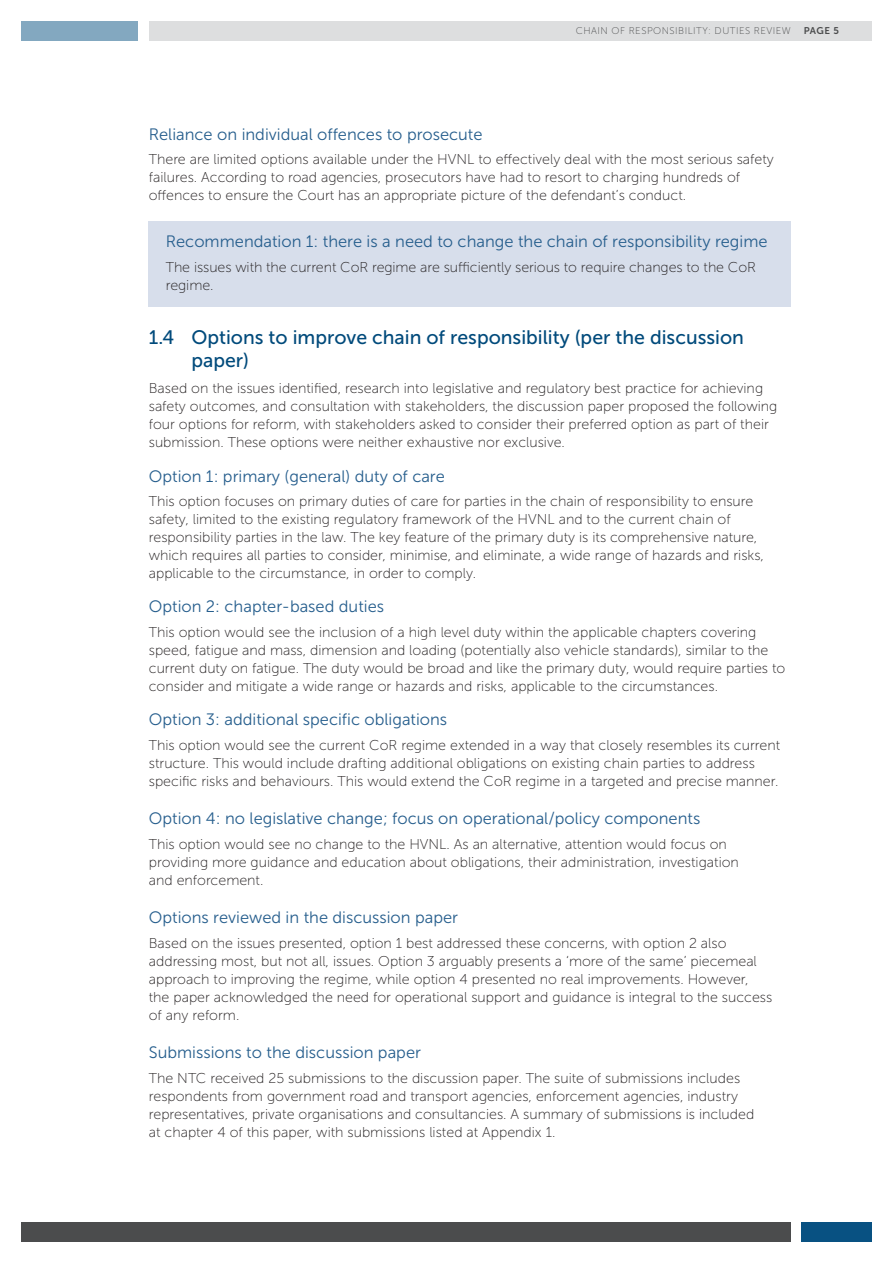
<style>
.page{position:relative;width:893px;height:1263px;background:#fff}
.page>*{position:absolute;margin:0;border:0;box-sizing:border-box;transform-origin:0 0}
.t1{font:19.5px/22.5px "Museo Sans 500";color:#004a7b}
.t2{font:16.5px "Museo Sans 300";color:#265e8d}
.t3{font:14.25px/18px "Museo Sans 100";color:#231f20}
.t4{font:9.75px "Museo Sans 100";letter-spacing:.05em;color:#4b4c4d}
.t5{font:9.75px "Museo Sans 700";color:#4b4c4d}
</style>
<div class="page">
<div style="left:801px;top:1222px;width:71px;height:20px;background:#085182"></div>
<div style="left:21px;top:1222px;width:770px;height:20px;background:#4b4c4d"></div>
<div style="left:149px;top:21px;width:723px;height:19px;background:#dddedf"></div>
<div style="left:21px;top:21px;width:117px;height:19px;background:#83a8c0"></div>
<div style="left:149px;top:221px;width:642px;height:85px;background:#d7deeb"></div>
<p class="t4" style="left:576px;top:26px;width:217px">Chain of Responsibility: Duties Review</p>
<p class="t5" style="left:804px;top:26px;width:37px">Page 5</p>
<p class="t2" style="left:149px;top:125px;width:335px">Reliance on individual offences to prosecute</p>
<p class="t3" style="left:149px;top:151px;width:626px">There are limited options available under the HVNL to effectively deal with the most serious safety failures. According to road agencies, prosecutors have had to resort to charging hundreds of offences to ensure the Court has an appropriate picture of the defendant’s conduct.</p>
<p class="t2" style="left:166px;top:233px;width:603px">Recommendation 1: there is a need to change the chain of responsibility regime</p>
<p class="t3" style="left:166px;top:258px;width:592px">The issues with the current CoR regime are sufficiently serious to require changes to the CoR regime.</p>
<h1 class="t1" style="left:191px;top:326px;width:554px;text-indent:-43px">1.4 Options to improve chain of responsibility (per the discussion paper)</h1>
<p class="t3" style="left:149px;top:379px;width:630px">Based on the issues identified, research into legislative and regulatory best practice for achieving safety outcomes, and consultation with stakeholders, the discussion paper proposed the following four options for reform, with stakeholders asked to consider their preferred option as part of their submission. These options were neither exhaustive nor exclusive.</p>
<p class="t2" style="left:149px;top:467px;width:298px">Option 1: primary (general) duty of care</p>
<p class="t3" style="left:149px;top:492px;width:617px">This option focuses on primary duties of care for parties in the chain of responsibility to ensure safety, limited to the existing regulatory framework of the HVNL and to the current chain of responsibility parties in the law. The key feature of the primary duty is its comprehensive nature, which requires all parties to consider, minimise, and eliminate, a wide range of hazards and risks, applicable to the circumstance, in order to comply.</p>
<p class="t2" style="left:149px;top:598px;width:237px">Option 2: chapter-based duties</p>
<p class="t3" style="left:149px;top:623px;width:638px">This option would see the inclusion of a high level duty within the applicable chapters covering speed, fatigue and mass, dimension and loading (potentially also vehicle standards), similar to the current duty on fatigue. The duty would be broad and like the primary duty, would require parties to consider and mitigate a wide range or hazards and risks, applicable to the circumstances.</p>
<p class="t2" style="left:149px;top:711px;width:300px">Option 3: additional specific obligations</p>
<p class="t3" style="left:149px;top:736px;width:633px">This option would see the current CoR regime extended in a way that closely resembles its current structure. This would include drafting additional obligations on existing chain parties to address specific risks and behaviours. This would extend the CoR regime in a targeted and precise manner.</p>
<p class="t2" style="left:149px;top:810px;width:553px">Option 4: no legislative change; focus on operational/policy components</p>
<p class="t3" style="left:149px;top:835px;width:592px">This option would see no change to the HVNL. As an alternative, attention would focus on providing more guidance and education about obligations, their administration, investigation and enforcement.</p>
<p class="t2" style="left:149px;top:909px;width:311px">Options reviewed in the discussion paper</p>
<p class="t3" style="left:149px;top:934px;width:625px">Based on the issues presented, option 1 best addressed these concerns, with option 2 also addressing most, but not all, issues. Option 3 arguably presents a ‘more of the same’ piecemeal approach to improving the regime, while option 4 presented no real improvements. However, the paper acknowledged the need for operational support and guidance is integral to the success of any reform.</p>
<p class="t2" style="left:149px;top:1044px;width:274px">Submissions to the discussion paper</p>
<p class="t3" style="left:149px;top:1069px;width:607px">The NTC received 25 submissions to the discussion paper. The suite of submissions includes respondents from government road and transport agencies, enforcement agencies, industry representatives, private organisations and consultancies. A summary of submissions is included at chapter 4 of this paper, with submissions listed at Appendix 1.</p>
</div>
